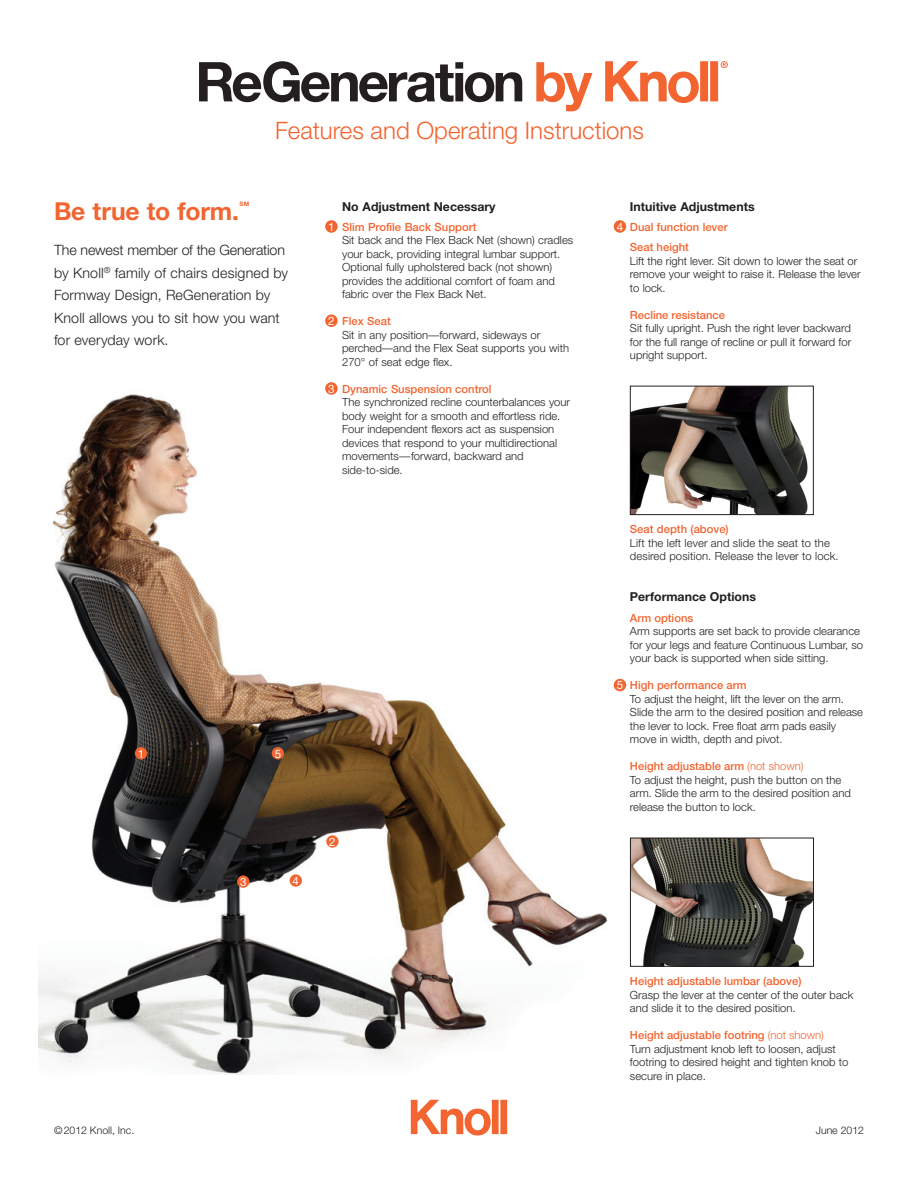
<style>
.page{position:relative;width:918px;height:1188px;background:#fff}
.page>*{position:absolute;margin:0;border:0;box-sizing:border-box;transform-origin:0 0}
.Head_1{font:700 24.75px "Helvetica Neue";letter-spacing:-.005em;color:#f26430}
.t1{font:300 24px "Helvetica Neue";color:#f26430}
.Body_1{font:300 14.25px/22.5px "Helvetica Neue";letter-spacing:.005em;color:#231f20}
.callout_head{font:700 12.3px "Helvetica Neue";color:#231f20}
.t2{font:11.7px "Helvetica Neue";color:#fff}
.t3{font:11.55px "Helvetica Neue";color:#fff}
.text{font:300 11.25px/13.5px "Helvetica Neue";color:#231f20}
.callout{font:300 11.25px/13.5px "Helvetica Neue";color:#231f20}
.text-2{font:500 11.25px "Helvetica Neue";color:#f26430}
.callout-2{font:500 11.25px "Helvetica Neue";color:#f26430}
.red_head{font:500 11.25px "Helvetica Neue";color:#f26430}
.t4{font:300 10.5px "Helvetica Neue";color:#231f20}
.Head_1-2{font:700 6.15px "Helvetica Neue";color:#f26430}
.s1{font-weight:300}
</style>
<div class="page">
<img style="left:38px;top:391px;width:584px;height:683px">
<div style="left:135px;top:747px;width:12px;height:12px;background:#f26430;border-radius:50%"></div>
<div style="left:272px;top:747px;width:12px;height:12px;background:#f26430;border-radius:50%"></div>
<svg style="left:326px;top:835px;width:13px;height:13px"></svg>
<div style="left:290px;top:874px;width:12px;height:13px;background:#f26430;border-radius:50%"></div>
<div style="left:237px;top:875px;width:12px;height:13px;background:#f26430;border-radius:50%"></div>
<svg style="left:536px;top:62px;width:57px;height:49px"></svg>
<svg style="left:605px;top:61px;width:94px;height:42px"></svg>
<div style="left:700px;top:61px;width:8px;height:40px;background:#f26430"></div>
<div style="left:710px;top:61px;width:8px;height:40px;background:#f26430"></div>
<svg style="left:199px;top:61px;width:323px;height:41px"></svg>
<svg style="left:721px;top:61px;width:7px;height:7px"></svg>
<div style="left:325px;top:220px;width:13px;height:13px;background:#f26430;border-radius:50%"></div>
<div style="left:325px;top:315px;width:13px;height:12px;background:#f26430;border-radius:50%"></div>
<div style="left:614px;top:220px;width:12px;height:13px;background:#f26430;border-radius:50%"></div>
<div style="left:614px;top:679px;width:12px;height:12px;background:#f26430;border-radius:50%"></div>
<div style="left:325px;top:382px;width:13px;height:13px;background:#f26430;border-radius:50%"></div>
<img style="left:632px;top:388px;width:176px;height:125px">
<div style="left:630px;top:386px;width:183px;height:129px;border:1px solid #231f20"></div>
<img style="left:632px;top:840px;width:180px;height:124px">
<div style="left:630px;top:838px;width:184px;height:128px;border:1px solid #231f20"></div>
<svg style="left:411px;top:1100px;width:80px;height:36px"></svg>
<div style="left:492px;top:1100px;width:7px;height:34px;background:#f26430"></div>
<div style="left:500px;top:1100px;width:7px;height:34px;background:#f26430"></div>
<p class="t1" style="left:275px;top:116px;width:370px">Features and Operating Instructions</p>
<p class="Head_1" style="left:54px;top:196px;width:187px">Be true to form.</p>
<p class="Head_1-2" style="left:240px;top:200px;width:11px">SM</p>
<p class="Body_1" style="left:54px;top:238px;width:236px">The newest member of the Generation by Knoll<sup>®</sup> family of chairs designed by<br>Formway Design, ReGeneration by<br>Knoll allows you to sit how you want for everyday work.</p>
<p class="t2" style="left:328px;top:220px;width:8px">1</p>
<p class="t2" style="left:328px;top:314px;width:8px">2</p>
<p class="t2" style="left:328px;top:382px;width:8px">3</p>
<p class="callout_head" style="left:342px;top:199px;width:155px">No Adjustment Necessary</p>
<p class="callout-2" style="left:342px;top:220px;width:136px">Slim Profile Back Support</p>
<p class="callout" style="left:342px;top:233px;width:233px">Sit back and the Flex Back Net (shown) cradles your back, providing integral lumbar support.<br>Optional fully upholstered back (not shown) provides the additional comfort of foam and fabric over the Flex Back Net.</p>
<p class="callout-2" style="left:342px;top:315px;width:50px">Flex Seat</p>
<p class="callout" style="left:342px;top:328px;width:228px">Sit in any position—forward, sideways or perched—and the Flex Seat supports you with<br>270° of seat edge flex.</p>
<p class="callout-2" style="left:342px;top:382px;width:151px">Dynamic Suspension control</p>
<p class="callout" style="left:342px;top:395px;width:230px">The synchronized recline counterbalances your body weight for a smooth and effortless ride.<br>Four independent flexors act as suspension devices that respond to your multidirectional movements—forward, backward and side-to-side.</p>
<p class="t3" style="left:138px;top:747px;width:8px">1</p>
<p class="t3" style="left:275px;top:747px;width:8px">5</p>
<p class="t3" style="left:240px;top:875px;width:8px">3</p>
<p class="t3" style="left:293px;top:874px;width:8px">4</p>
<p class="t3" style="left:329px;top:835px;width:8px">2</p>
<p class="callout_head" style="left:630px;top:199px;width:126px">Intuitive Adjustments</p>
<p class="callout-2" style="left:630px;top:220px;width:99px">Dual function lever</p>
<p class="red_head" style="left:630px;top:240px;width:60px">Seat height</p>
<p class="text" style="left:630px;top:254px;width:232px">Lift the right lever. Sit down to lower the seat or remove your weight to raise it. Release the lever to lock.</p>
<p class="text-2" style="left:630px;top:308px;width:97px">Recline resistance</p>
<p class="text" style="left:630px;top:321px;width:223px;text-align:justify">Sit fully upright. Push the right lever backward for the full range of recline or pull it forward for upright support.</p>
<p class="t2" style="left:617px;top:220px;width:8px">4</p>
<p class="callout-2" style="left:630px;top:523px;width:100px">Seat depth (above)</p>
<p class="text" style="left:630px;top:536px;width:210px">Lift the left lever and slide the seat to the desired position. Release the lever to lock.</p>
<p class="callout_head" style="left:630px;top:589px;width:128px">Performance Options</p>
<p class="red_head" style="left:630px;top:611px;width:65px">Arm options</p>
<p class="text" style="left:630px;top:624px;width:235px">Arm supports are set back to provide clearance for your legs and feature Continuous Lumbar, so your back is supported when side sitting.</p>
<p class="text-2" style="left:630px;top:679px;width:118px">High performance arm</p>
<p class="text" style="left:630px;top:692px;width:235px">To adjust the height, lift the lever on the arm.<br>Slide the arm to the desired position and release the lever to lock. Free float arm pads easily move in width, depth and pivot.</p>
<p class="text-2" style="left:630px;top:760px;width:175px">Height adjustable arm <span class="s1">(not shown)</span></p>
<p class="text" style="left:630px;top:773px;width:222px">To adjust the height, push the button on the arm. Slide the arm to the desired position and release the button to lock.</p>
<p class="t2" style="left:617px;top:678px;width:8px">5</p>
<p class="text-2" style="left:630px;top:974px;width:173px">Height adjustable lumbar (above)</p>
<p class="text" style="left:630px;top:988px;width:225px">Grasp the lever at the center of the outer back and slide it to the desired position.</p>
<p class="text-2" style="left:630px;top:1028px;width:196px">Height adjustable footring <span class="s1">(not shown)</span></p>
<p class="text" style="left:630px;top:1042px;width:220px">Turn adjustment knob left to loosen, adjust footring to desired height and tighten knob to secure in place.</p>
<p class="t4" style="left:54px;top:1124px;width:82px">©2012 Knoll, Inc.</p>
<p class="t4" style="left:816px;top:1124px;width:50px">June 2012</p>
</div>
